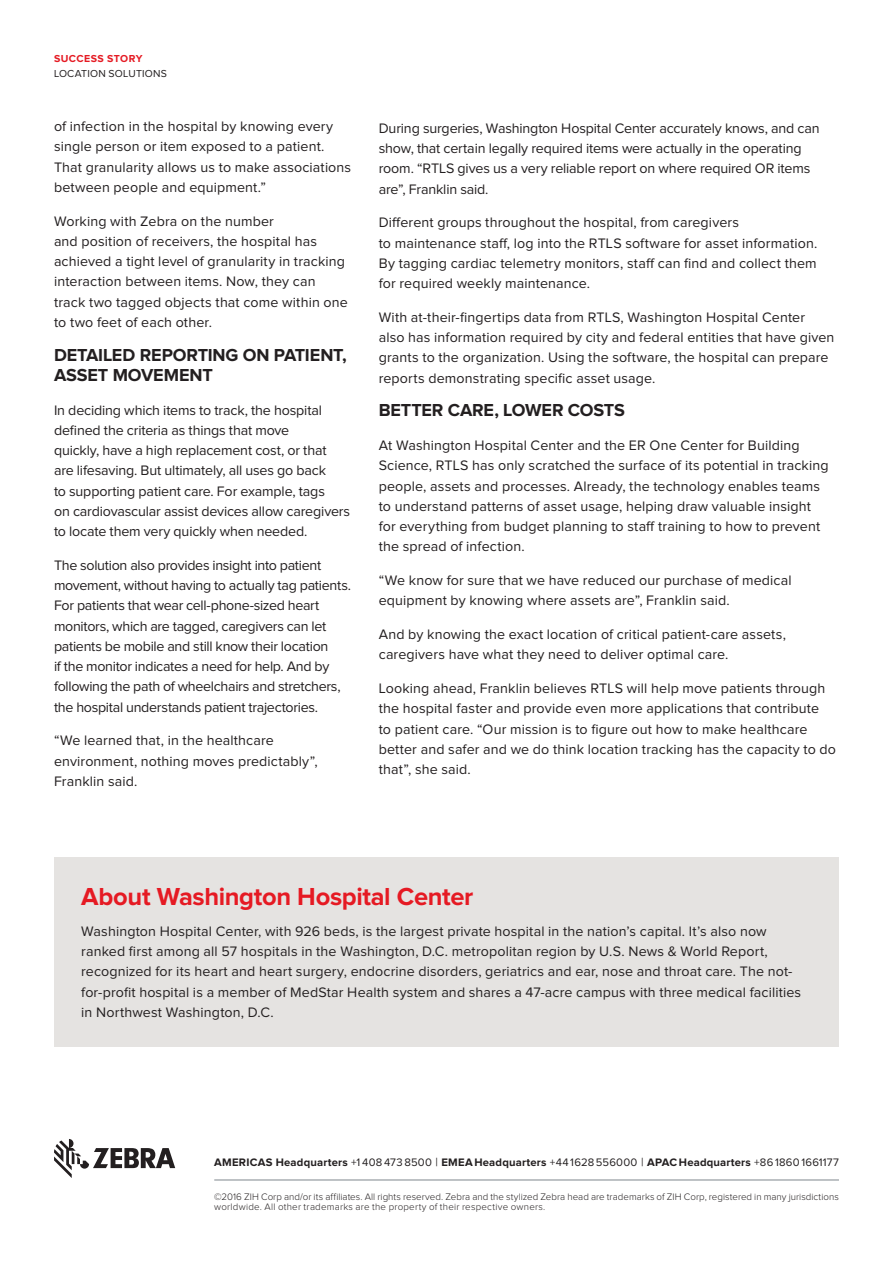
<style>
.page{position:relative;width:893px;height:1263px;background:#fff}
.page>*{position:absolute;margin:0;border:0;box-sizing:border-box;transform-origin:0 0}
.t1{font:700 25.5px "Proxima Nova";letter-spacing:-.015em;color:#e51a23}
.t2{font:700 18px "Proxima Nova";color:#231f20}
.t3{font:14.25px/20.2px "Proxima Nova";letter-spacing:.01em;color:#231f20}
.t4{font:14.25px/20.2px "Proxima Nova";letter-spacing:-.01em;color:#231f20}
.t5{font:14.25px/20.2px "Proxima Nova";letter-spacing:-.02em;color:#231f20}
.t6{font:700 11.25px "Proxima Nova";letter-spacing:.015em;color:#231f20}
.t7{font:10.5px "Proxima Nova";letter-spacing:.025em;color:#231f20}
.t8{font:700 10.5px "Proxima Nova";letter-spacing:.045em;color:#e51a23}
.t9{font:300 9.75px/10.5px "Proxima Nova";letter-spacing:.005em;color:#231f20}
.s1{font-weight:400}
.s2{font-weight:400;font-size:12px}
</style>
<div class="page">
<hr style="left:214px;top:1180px;width:625px;height:1px;background:#7e868d">
<svg style="left:54px;top:1139px;width:121px;height:39px"></svg>
<div style="left:54px;top:858px;width:785px;height:189px;background:#e5e3e1"></div>
<p class="t8" style="left:54px;top:54px;width:90px">SUCCESS STORY</p>
<p class="t7" style="left:54px;top:67px;width:115px">Location solutions</p>
<p class="t3" style="left:54px;top:116px;width:299px">of infection in the hospital by knowing every single person or item exposed to a patient. that granularity allows us to make associations between people and equipment.”</p>
<p class="t3" style="left:54px;top:211px;width:295px">Working with Zebra on the number<br>and position of receivers, the hospital has achieved a tight level of granularity in tracking interaction between items. now, they can track two tagged objects that come within one to two feet of each other.</p>
<p class="t2" style="left:54px;top:346px;width:23px">DETAI</p>
<p class="t2" style="left:103px;top:346px;width:59px">LED REPORTI</p>
<p class="t2" style="left:213px;top:346px;width:82px">NG ON PATIE</p>
<p class="t2" style="left:320px;top:346px;width:28px">NT,</p>
<p class="t2" style="left:54px;top:367px;width:24px">ASSET</p>
<p class="t2" style="left:113px;top:367px;width:54px">MOVEME</p>
<p class="t2" style="left:190px;top:367px;width:20px">NT</p>
<p class="t4" style="left:54px;top:400px;width:298px">in deciding which items to track, the hospital defined the criteria as things that move<br>quickly, have a high replacement cost, or that<br>are lifesaving. But ultimately, all uses go back<br>to supporting patient care. For example, tags<br>on cardiovascular assist devices allow caregivers to locate them very quickly when needed.</p>
<p class="t5" style="left:54px;top:555px;width:298px">the solution also provides insight into patient movement, without having to actually tag patients.<br>For patients that wear cell-phone-sized heart monitors, which are tagged, caregivers can let patients be mobile and still know their location<br>if the monitor indicates a need for help. and by following the path of wheelchairs and stretchers, the hospital understands patient trajectories.</p>
<p class="t3" style="left:54px;top:731px;width:265px">“We learned that, in the healthcare environment, nothing moves predictably”,<br>Franklin said.</p>
<p class="t4" style="left:379px;top:118px;width:442px">During surgeries, Washington Hospital center accurately knows, and can show, that certain legally required items were actually in the operating room. “RtLs gives us a very reliable report on where required oR items are”, Franklin said.</p>
<p class="t3" style="left:379px;top:213px;width:440px">Different groups throughout the hospital, from caregivers<br>to maintenance staff, log into the RtLs software for asset information.<br>By tagging cardiac telemetry monitors, staff can find and collect them for required weekly maintenance.</p>
<p class="t3" style="left:379px;top:307px;width:457px">With at-their-fingertips data from RtLs, Washington Hospital center also has information required by city and federal entities that have given grants to the organization. using the software, the hospital can prepare reports demonstrating specific asset usage.</p>
<p class="t2" style="left:379px;top:402px;width:24px">BETTER</p>
<p class="t2" style="left:448px;top:402px;width:25px">CARE</p>
<p class="t2" style="left:494px;top:402px;width:22px">, LOWER</p>
<p class="t2" style="left:568px;top:402px;width:24px">COSTS</p>
<p class="t3" style="left:379px;top:435px;width:451px">at Washington Hospital center and the ER one center for Building science, RtLs has only scratched the surface of its potential in tracking people, assets and processes. already, the technology enables teams to understand patterns of asset usage, helping draw valuable insight for everything from budget planning to staff training to how to prevent the spread of infection.</p>
<p class="t3" style="left:379px;top:570px;width:414px">“We know for sure that we have reduced our purchase of medical equipment by knowing where assets are”, Franklin said.</p>
<p class="t3" style="left:379px;top:624px;width:409px">and by knowing the exact location of critical patient-care assets, caregivers have what they need to deliver optimal care.</p>
<p class="t3" style="left:379px;top:678px;width:459px">Looking ahead, Franklin believes RtLs will help move patients through the hospital faster and provide even more applications that contribute<br>to patient care. “our mission is to figure out how to make healthcare better and safer and we do think location tracking has the capacity to do that”, she said.</p>
<h1 class="t1" style="left:81px;top:885px;width:394px">ABOUT WASHINGTON HOSPITAL CENTER</h1>
<p class="t3" style="left:81px;top:921px;width:721px">Washington Hospital center, with 926 beds, is the largest private hospital in the nation’s capital. it’s also now ranked first among all 57 hospitals in the Washington, D.c. metropolitan region by u.s. news &amp; World Report, recognized for its heart and heart surgery, endocrine disorders, geriatrics and ear, nose and throat care. the not&shy;for-profit hospital is a member of Medstar Health system and shares a 47-acre campus with three medical facilities in northwest Washington, D.c.</p>
<p class="t2" style="left:194px;top:981px;width:214px">AS ET EVENIS INT, NUM FUGIASPIS</p>
<p class="t2" style="left:492px;top:981px;width:30px">ALICIIS</p>
<p class="t2" style="left:556px;top:981px;width:116px">CIANDEL ILLOREH</p>
<p class="t2" style="left:219px;top:1005px;width:62px">ENIENITIA</p>
<p class="t6" style="left:214px;top:1157px;width:16px">AMERICAS</p>
<p class="t6" style="left:276px;top:1157px;width:565px">HEADQUARTERS <span class="s1">+1 408 473 8500</span> <span class="s2">|</span> EMEA HEADQUARTERS <span class="s1">+44 1628 556000</span> <span class="s2">|</span> APAC HEADQUARTERS <span class="s1">+86 1860 1661177</span></p>
<p class="t9" style="left:214px;top:1191px;width:626px">©2016 ZIH Corp and/or its affiliates. All rights reserved. Zebra and the stylized Zebra head are trademarks of ZIH Corp, registered in many jurisdictions worldwide. All other trademarks are the property of their respective owners.</p>
</div>
